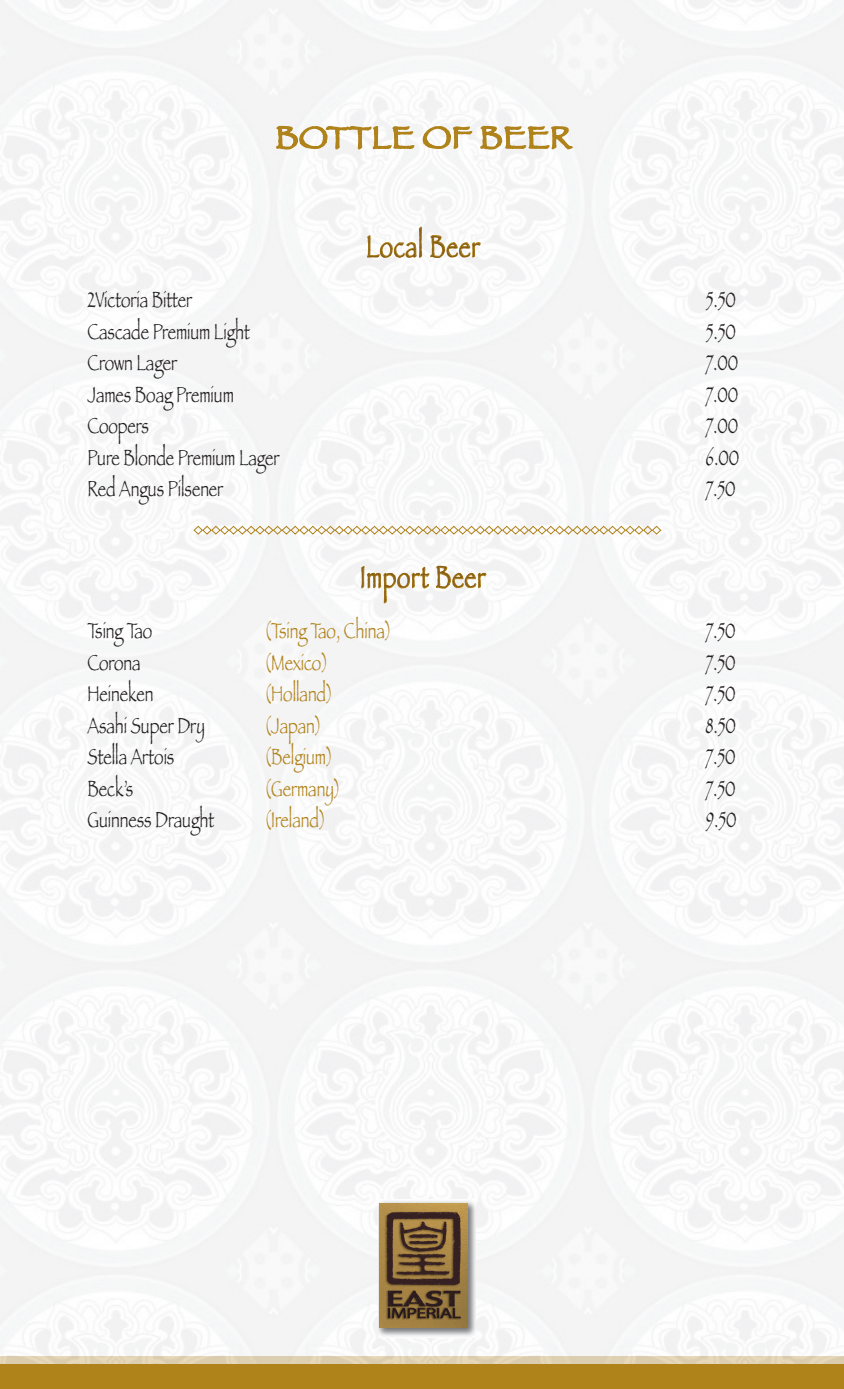
<style>
.page{position:relative;width:844px;height:1389px;background:#fff}
.page>*{position:absolute;margin:0;border:0;box-sizing:border-box;transform-origin:0 0}
.t1{font:condensed 31.5px "Papyrus";letter-spacing:.03em;color:#865d14}
.t2{font:31.5px "Papyrus";letter-spacing:.02em;color:#b0821a}
.t3{font:condensed 22.75px "Papyrus";color:#231f20}
.t4{font:condensed 22.75px "Papyrus";color:#b0821a}
</style>
<div class="page">
<hr style="left:0;top:1357px;width:1px;height:32px;background:#b0821a">
<div style="left:1px;top:1357px;width:842px;height:32px;background:#b0821a"></div>
<div style="left:0;top:0;width:843px;height:1364px;background:#f6f7f7"></div>
<img style="left:378px;top:1200px;width:97px;height:137px">
<img style="left:379px;top:1203px;width:88px;height:124px">
<svg style="left:275px;top:30px;width:140px;height:137px"></svg>
<svg style="left:421px;top:117px;width:52px;height:44px"></svg>
<svg style="left:479px;top:30px;width:95px;height:132px"></svg>
<svg style="left:367px;top:226px;width:55px;height:33px"></svg>
<svg style="left:430px;top:235px;width:51px;height:23px"></svg>
<svg style="left:361px;top:564px;width:68px;height:40px"></svg>
<svg style="left:435px;top:566px;width:51px;height:23px"></svg>
<svg style="left:193px;top:525px;width:468px;height:10px"></svg>
<p class="t2" style="left:275px;top:119px;width:297px">BOTTLE OF BEER</p>
<p class="t1" style="left:366px;top:227px;width:115px">Local Beer</p>
<p class="t3" style="left:87px;top:286px;width:106px">2Victoria Bitter</p>
<p class="t3" style="left:705px;top:286px;width:32px">5.50</p>
<p class="t3" style="left:87px;top:318px;width:164px">Cascade Premium Light</p>
<p class="t3" style="left:705px;top:318px;width:32px">5.50</p>
<p class="t3" style="left:87px;top:349px;width:91px">Crown Lager</p>
<p class="t3" style="left:705px;top:349px;width:34px">7.00</p>
<p class="t3" style="left:87px;top:381px;width:148px">James Boag Premium</p>
<p class="t3" style="left:705px;top:381px;width:34px">7.00</p>
<p class="t3" style="left:87px;top:412px;width:63px">Coopers</p>
<p class="t3" style="left:705px;top:412px;width:34px">7.00</p>
<p class="t3" style="left:87px;top:444px;width:194px">Pure Blonde Premium Lager</p>
<p class="t3" style="left:705px;top:444px;width:35px">6.00</p>
<p class="t3" style="left:87px;top:475px;width:137px">Red Angus Pilsener</p>
<p class="t3" style="left:705px;top:475px;width:31px">7.50</p>
<p class="t1" style="left:360px;top:558px;width:127px">Import Beer</p>
<p class="t3" style="left:87px;top:617px;width:66px">Tsing Tao</p>
<p class="t4" style="left:264px;top:617px;width:129px">(Tsing Tao, China)</p>
<p class="t3" style="left:705px;top:617px;width:31px">7.50</p>
<p class="t3" style="left:87px;top:648px;width:55px">Corona</p>
<p class="t4" style="left:264px;top:648px;width:65px">(Mexico)</p>
<p class="t3" style="left:705px;top:648px;width:31px">7.50</p>
<p class="t3" style="left:87px;top:680px;width:67px">Heineken</p>
<p class="t4" style="left:264px;top:680px;width:70px">(Holland)</p>
<p class="t3" style="left:705px;top:680px;width:31px">7.50</p>
<p class="t3" style="left:87px;top:711px;width:119px">Asahi Super Dry</p>
<p class="t4" style="left:264px;top:711px;width:59px">(Japan)</p>
<p class="t3" style="left:705px;top:711px;width:32px">8.50</p>
<p class="t3" style="left:87px;top:743px;width:88px">Stella Artois</p>
<p class="t4" style="left:264px;top:743px;width:70px">(Belgium)</p>
<p class="t3" style="left:705px;top:743px;width:31px">7.50</p>
<p class="t3" style="left:87px;top:774px;width:47px">Beck’s</p>
<p class="t4" style="left:264px;top:774px;width:78px">(Germany)</p>
<p class="t3" style="left:705px;top:774px;width:31px">7.50</p>
<p class="t3" style="left:87px;top:806px;width:128px">Guinness Draught</p>
<p class="t4" style="left:264px;top:806px;width:63px">(Ireland)</p>
<p class="t3" style="left:705px;top:806px;width:32px">9.50</p>
</div>
